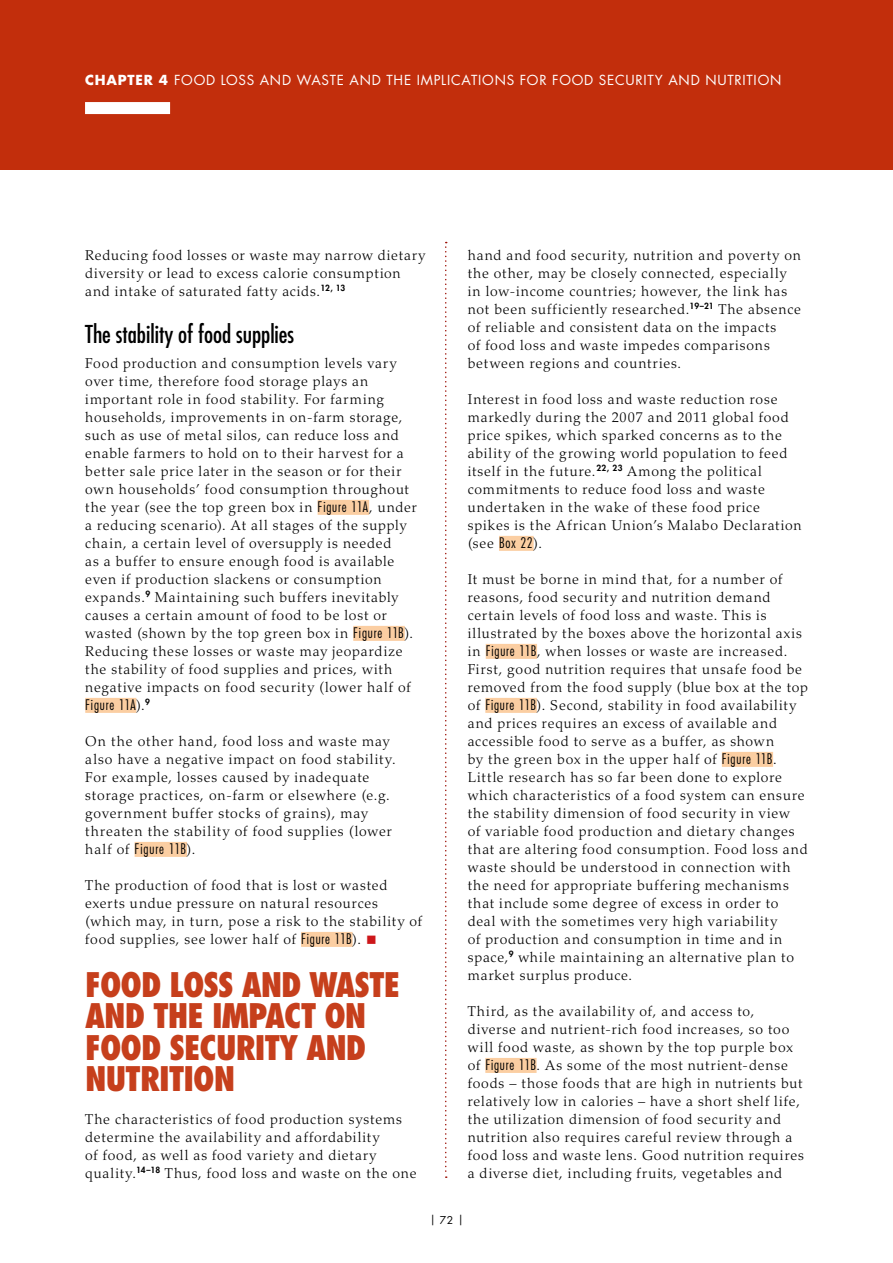
<style>
.page{position:relative;width:893px;height:1263px;background:#fff}
.page>*{position:absolute;margin:0;border:0;box-sizing:border-box;transform-origin:0 0}
.Heading2_OK{font:800 condensed 33px/31.5px "Futura Std";letter-spacing:-.03em;color:#c63f1c}
.Heading3_OK{font:condensed 24px "Futura Std";color:#000}
.NewPara1_OK{font:300 14.25px/18px "Palatino LT Std";letter-spacing:.06em;color:#000}
.t1{font:13.5px "Futura Std";letter-spacing:.055em;color:#fff}
.t2{font:10.5px "Futura Std";color:#000}
.s1{font-weight:700}
.s2{font-family:"Futura Std";font-stretch:condensed}
.s3{color:#cd171a}
</style>
<div class="page">
<div style="left:0;top:0;width:893px;height:170px;background:#c22e0c"></div>
<div style="left:85px;top:102px;width:85px;height:12px;background:#fff"></div>
<svg style="left:445px;top:242px;width:2px;height:936px"></svg>
<div style="left:318px;top:500px;width:51px;height:15px;background:#fbcea2"></div>
<div style="left:353px;top:626px;width:52px;height:15px;background:#fbcea2"></div>
<div style="left:85px;top:698px;width:51px;height:15px;background:#fbcea2"></div>
<div style="left:135px;top:842px;width:52px;height:15px;background:#fbcea2"></div>
<div style="left:301px;top:932px;width:52px;height:15px;background:#fbcea2"></div>
<div style="left:499px;top:536px;width:35px;height:15px;background:#fbcea2"></div>
<div style="left:486px;top:644px;width:51px;height:15px;background:#fbcea2"></div>
<div style="left:485px;top:698px;width:52px;height:15px;background:#fbcea2"></div>
<div style="left:722px;top:752px;width:51px;height:15px;background:#fbcea2"></div>
<div style="left:485px;top:1058px;width:52px;height:15px;background:#fbcea2"></div>
<p class="t1" style="left:85px;top:71px;width:698px"><span class="s1">CHAPTER 4</span> FOOD LOSS AND WASTE AND THE IMPLICATIONS FOR FOOD SECURITY AND NUTRITION</p>
<p class="NewPara1_OK" style="left:85px;top:246px;width:342px">Reducing food losses or waste may narrow dietary diversity or lead to excess calorie consumption and intake of saturated fatty acids.<sup>12,</sup> <sup>13</sup></p>
<p class="Heading3_OK" style="left:85px;top:319px;width:210px">The stability of food supplies</p>
<p class="NewPara1_OK" style="left:85px;top:354px;width:333px">Food production and consumption levels vary over time, therefore food storage plays an important role in food stability. For farming households, improvements in on-farm storage, such as use of metal silos, can reduce loss and enable farmers to hold on to their harvest for a better sale price later in the season or for their own households’ food consumption throughout the year (see the top green box in <span class="s2">Figure 11A</span>, under a reducing scenario). At all stages of the supply chain, a certain level of oversupply is needed<br>as a buffer to ensure enough food is available even if production slackens or consumption expands.<sup>9</sup> Maintaining such buffers inevitably causes a certain amount of food to be lost or wasted (shown by the top green box in <span class="s2">Figure 11B</span>).<br>Reducing these losses or waste may jeopardize the stability of food supplies and prices, with negative impacts on food security (lower half of <span class="s2">Figure 11A</span>).<sup>9</sup></p>
<p class="NewPara1_OK" style="left:85px;top:732px;width:312px">On the other hand, food loss and waste may also have a negative impact on food stability.<br>For example, losses caused by inadequate storage practices, on-farm or elsewhere (e.g. government buffer stocks of grains), may threaten the stability of food supplies (lower half of <span class="s2">Figure 11B</span>).</p>
<p class="NewPara1_OK" style="left:85px;top:876px;width:338px">The production of food that is lost or wasted exerts undue pressure on natural resources (which may, in turn, pose a risk to the stability of food supplies, see lower half of <span class="s2">Figure 11B</span>). <span class="s3">■</span></p>
<p class="Heading2_OK" style="left:85px;top:968px;width:317px">FOOD LOSS AND WASTE<br>AND THE IMPACT ON<br>FOOD SECURITY AND<br>NUTRITION</p>
<p class="NewPara1_OK" style="left:85px;top:1110px;width:333px">The characteristics of food production systems determine the availability and affordability<br>of food, as well as food variety and dietary quality.<sup>14–18</sup> Thus, food loss and waste on the one</p>
<p class="NewPara1_OK" style="left:468px;top:246px;width:335px">hand and food security, nutrition and poverty on the other, may be closely connected, especially in low-income countries; however, the link has not been sufficiently researched.<sup>19–21</sup> The absence of reliable and consistent data on the impacts<br>of food loss and waste impedes comparisons between regions and countries.</p>
<p class="NewPara1_OK" style="left:468px;top:390px;width:335px">Interest in food loss and waste reduction rose markedly during the 2007 and 2011 global food price spikes, which sparked concerns as to the ability of the growing world population to feed itself in the future.<sup>22,</sup> <sup>23</sup> Among the political commitments to reduce food loss and waste undertaken in the wake of these food price spikes is the African Union’s Malabo Declaration (see <span class="s2">Box 22</span>).</p>
<p class="NewPara1_OK" style="left:468px;top:570px;width:342px">It must be borne in mind that, for a number of reasons, food security and nutrition demand certain levels of food loss and waste. This is illustrated by the boxes above the horizontal axis in <span class="s2">Figure 11B</span>, when losses or waste are increased.<br>First, good nutrition requires that unsafe food be removed from the food supply (blue box at the top of <span class="s2">Figure 11B</span>). Second, stability in food availability and prices requires an excess of available and accessible food to serve as a buffer, as shown<br>by the green box in the upper half of <span class="s2">Figure 11B</span>.<br>Little research has so far been done to explore which characteristics of a food system can ensure the stability dimension of food security in view<br>of variable food production and dietary changes that are altering food consumption. Food loss and waste should be understood in connection with the need for appropriate buffering mechanisms that include some degree of excess in order to deal with the sometimes very high variability<br>of production and consumption in time and in space,<sup>9</sup> while maintaining an alternative plan to market surplus produce.</p>
<p class="NewPara1_OK" style="left:468px;top:1002px;width:338px">Third, as the availability of, and access to, diverse and nutrient-rich food increases, so too will food waste, as shown by the top purple box of <span class="s2">Figure 11B</span>. As some of the most nutrient-dense foods – those foods that are high in nutrients but relatively low in calories – have a short shelf life, the utilization dimension of food security and nutrition also requires careful review through a food loss and waste lens. Good nutrition requires a diverse diet, including fruits, vegetables and</p>
<p class="t2" style="left:430px;top:1213px;width:35px">| 72 |</p>
</div>
